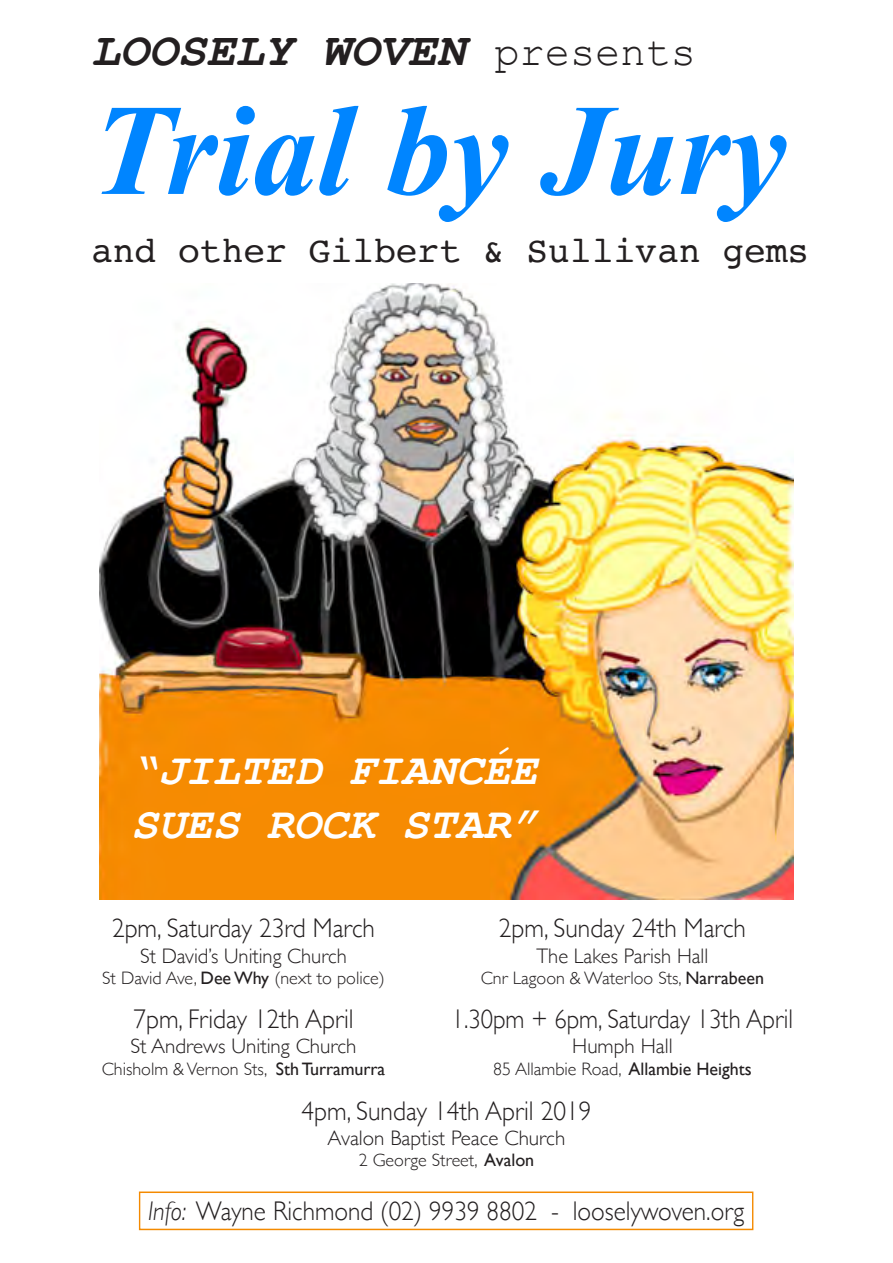
<style>
.page{position:relative;width:893px;height:1263px;background:#fff}
.page>*{position:absolute;margin:0;border:0;box-sizing:border-box;transform-origin:0 0}
.t1{font:italic 700 129.9px "Times New Roman";color:#0085ff}
.t2{font:italic 700 48px "Courier New";color:#231f20}
.t3{font:italic 700 45.15px/54.2px "Courier New";color:#fff}
.t4{font:36.3px "Courier";color:#231f20}
.t5{font:300 27px "Gill Sans";color:#231f20;scale:.94 1}
.t6{font:300 27px "Gill Sans";color:#231f20;scale:.93 1}
.t7{font:300 27px "Gill Sans";color:#231f20;scale:.91 1}
.t8{font:300 21px "Gill Sans";color:#231f20}
.t9{font:300 18px "Gill Sans";color:#231f20}
.s1{font-weight:400;font-style:normal;font-size:42px}
.s2{font-weight:400}
.s3{font-style:italic}
</style>
<div class="page">
<div style="left:139px;top:1191px;width:614px;height:39px;border:1px solid #f48a00"></div>
<img style="left:99px;top:283px;width:695px;height:616px">
<p class="t2" style="left:91px;top:17px;width:606px">LOOSELY WOVEN <span class="s1">presents</span></p>
<p class="t1" style="left:91px;top:60px;width:697px">Trial by Jury</p>
<p class="t4" style="left:91px;top:222px;width:720px">and other Gilbert &amp; Sullivan gems</p>
<p class="t3" style="left:131px;top:742px;width:408px">“JILTED FIANCÉE<br>SUES ROCK STAR”</p>
<p class="t5" style="left:112px;top:907px;width:281px">2pm, Saturday 23rd March</p>
<p class="t8" style="left:140px;top:939px;width:208px">St David’s Uniting Church</p>
<p class="t9" style="left:102px;top:964px;width:284px">St David Ave, <span class="s2">Dee Why</span> (next to police)</p>
<p class="t5" style="left:133px;top:998px;width:236px">7pm, Friday 12th April</p>
<p class="t8" style="left:130px;top:1030px;width:228px">St Andrews Uniting Church</p>
<p class="t9" style="left:102px;top:1055px;width:285px">Chisholm &amp; Vernon Sts, <span class="s2">Sth Turramurra</span></p>
<p class="t5" style="left:499px;top:907px;width:264px">2pm, Sunday 24th March</p>
<p class="t8" style="left:536px;top:939px;width:173px">The Lakes Parish Hall</p>
<p class="t9" style="left:481px;top:964px;width:285px">Cnr Lagoon &amp; Waterloo Sts, <span class="s2">Narrabeen</span></p>
<p class="t7" style="left:452px;top:998px;width:376px">1.30pm + 6pm, Saturday 13th April</p>
<p class="t8" style="left:572px;top:1030px;width:102px">Humph Hall</p>
<p class="t9" style="left:493px;top:1055px;width:260px">85 Allambie Road, <span class="s2">Allambie Heights</span></p>
<p class="t5" style="left:302px;top:1089px;width:310px">4pm, Sunday 14th April 2019</p>
<p class="t8" style="left:328px;top:1121px;width:239px">Avalon Baptist Peace Church</p>
<p class="t9" style="left:359px;top:1146px;width:177px">2 George Street, <span class="s2">Avalon</span></p>
<p class="t6" style="left:148px;top:1190px;width:642px"><span class="s3">Info:</span> Wayne Richmond (02) 9939 8802 - looselywoven.org</p>
</div>
